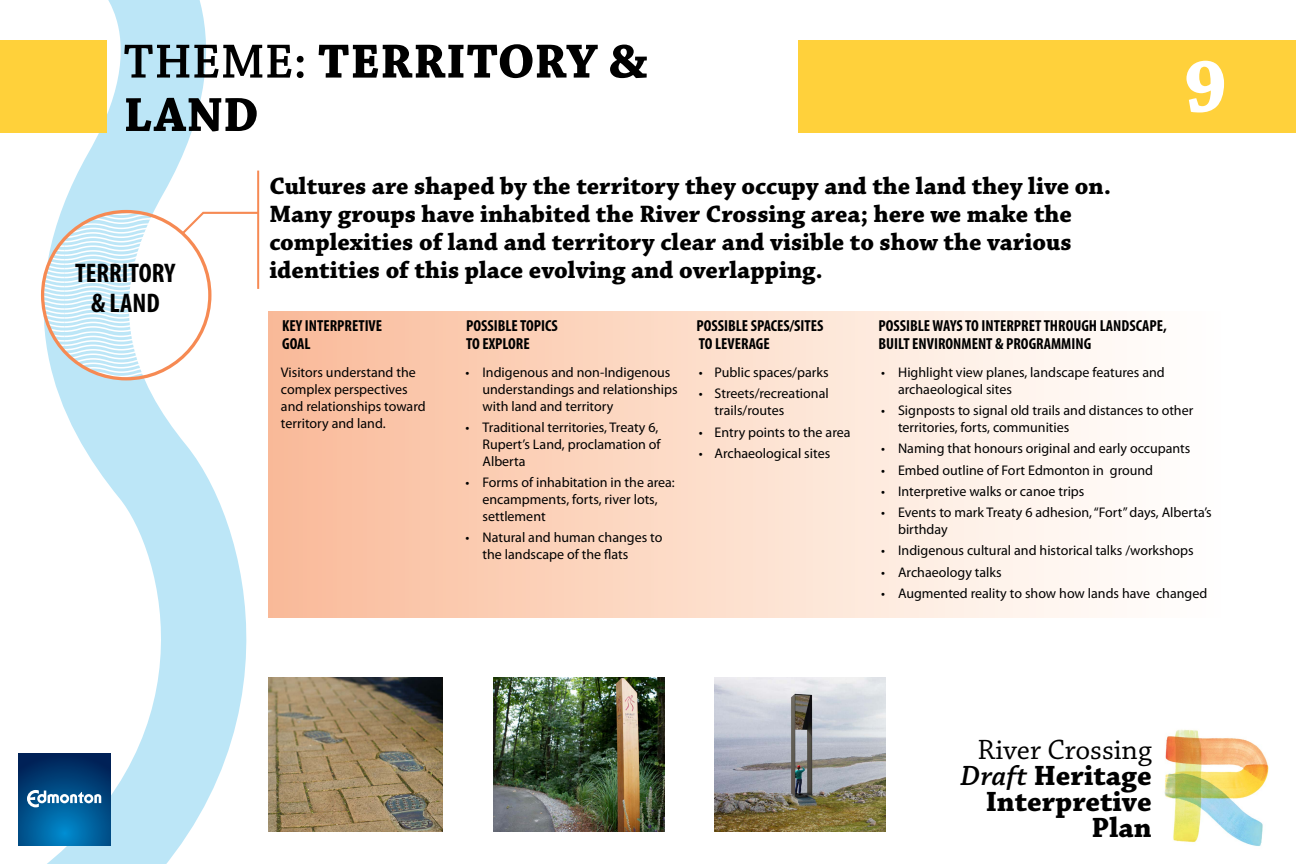
<style>
.page{position:relative;width:1296px;height:864px;background:#fff}
.page>*{position:absolute;margin:0;border:0;box-sizing:border-box;transform-origin:0 0}
.t1{font:700 78px "Chaparral Pro";color:#fff}
.t2{font:700 50.5px "Chaparral Pro";letter-spacing:.01em;color:#000}
.t3{font:700 29.4px/26px "Chaparral Pro";color:#000;text-align:right}
.t4{font:700 condensed 27px/30px "Myriad Pro";color:#000;text-align:center}
.t5{font:700 25px/28px "Chaparral Pro";color:#000}
.t6{font:700 condensed 16px/18px "Myriad Pro";color:#000}
.t7{font:14px/16.8px "Myriad Pro";color:#000}
.s1{font-weight:600}
.s2{font-weight:400}
.s3{font-weight:600;font-style:italic}
</style>
<div class="page">
<svg style="left:0;top:0;width:329px;height:864px"></svg>
<div style="left:798px;top:40px;width:498px;height:92px;background:#ffd13b"></div>
<svg style="left:18px;top:753px;width:93px;height:93px;background:#004b85"></svg>
<svg style="left:27px;top:790px;width:74px;height:17px"></svg>
<div style="left:0;top:40px;width:107px;height:92px;background:#ffd13a"></div>
<img style="left:1164px;top:729px;width:105px;height:117px">
<div style="left:268px;top:311px;width:964px;height:306px;background:linear-gradient(to right,#fabc9a,#fff)"></div>
<hr style="left:257px;top:171px;width:2px;height:118px;background:#f68a54">
<svg style="left:43px;top:211px;width:217px;height:168px"></svg>
<img style="left:494px;top:677px;width:170px;height:154px">
<img style="left:715px;top:677px;width:170px;height:154px">
<img style="left:269px;top:677px;width:174px;height:154px">
<h2 class="t2" style="left:124px;top:32px;width:526px"><span class="s1">THEME:</span> TERRITORY &amp;</h2>
<h2 class="t2" style="left:124px;top:85px;width:137px">LAND</h2>
<h3 class="t4" style="left:75px;top:257px;width:102px">TERRITORY &amp; LAND</h3>
<p class="t5" style="left:269px;top:173px;width:843px">Cultures are shaped by the territory they occupy and the land they live on.<br>Many groups have inhabited the River Crossing area; here we make the complexities of land and territory clear and visible to show the various identities of this place evolving and overlapping.</p>
<p class="t6" style="left:282px;top:316px;width:102px">KEY INTERPRETIVE<br>GOAL</p>
<p class="t6" style="left:466px;top:316px;width:93px">POSSIBLE TOPICS<br>TO EXPLORE</p>
<p class="t6" style="left:697px;top:316px;width:128px">POSSIBLE SPACES/SITES<br>TO LEVERAGE</p>
<p class="t6" style="left:879px;top:316px;width:290px">POSSIBLE WAYS TO INTERPRET THROUGH LANDSCAPE,<br>BUILT ENVIRONMENT &amp; PROGRAMMING</p>
<h1 class="t1" style="left:1183px;top:41px;width:45px">9</h1>
<p class="t7" style="left:281px;top:364px;width:146px">Visitors understand the complex perspectives and relationships toward territory and land.</p>
<p class="t7" style="left:483px;top:364px;width:197px;text-indent:-17px">• Indigenous and non-Indigenous understandings and relationships with land and territory</p>
<p class="t7" style="left:483px;top:419px;width:180px;text-indent:-17px">• Traditional territories, Treaty 6,<br>Rupert’s Land, proclamation of<br>Alberta</p>
<p class="t7" style="left:483px;top:474px;width:194px;text-indent:-17px">• Forms of inhabitation in the area: encampments, forts, river lots, settlement</p>
<p class="t7" style="left:483px;top:528px;width:181px;text-indent:-17px">• Natural and human changes to the landscape of the flats</p>
<p class="t7" style="left:699px;top:364px;width:131px">• Public spaces/parks</p>
<p class="t7" style="left:715px;top:385px;width:116px;text-indent:-16px">• Streets/recreational trails/routes</p>
<p class="t7" style="left:699px;top:423px;width:153px">• Entry points to the area</p>
<p class="t7" style="left:699px;top:444px;width:133px">• Archaeological sites</p>
<p class="t7" style="left:898px;top:364px;width:268px;text-indent:-17px">• Highlight view planes, landscape features and archaeological sites</p>
<p class="t7" style="left:898px;top:402px;width:297px;text-indent:-17px">• Signposts to signal old trails and distances to other territories, forts, communities</p>
<p class="t7" style="left:881px;top:440px;width:311px">• Naming that honours original and early occupants</p>
<p class="t7" style="left:881px;top:461px;width:274px">• Embed outline of Fort Edmonton in ground</p>
<p class="t7" style="left:881px;top:483px;width:205px">• Interpretive walks or canoe trips</p>
<p class="t7" style="left:898px;top:504px;width:315px;text-indent:-17px">• Events to mark Treaty 6 adhesion, “Fort” days, Alberta’s birthday</p>
<p class="t7" style="left:881px;top:542px;width:314px">• Indigenous cultural and historical talks /workshops</p>
<p class="t7" style="left:881px;top:563px;width:122px">• Archaeology talks</p>
<p class="t7" style="left:881px;top:585px;width:328px">• Augmented reality to show how lands have changed</p>
<h3 class="t3" style="left:961px;top:737px;width:193px"><span class="s2">River Crossing<br></span><span class="s3">Draft</span> Heritage<br>Interpretive<br>Plan</h3>
</div>
